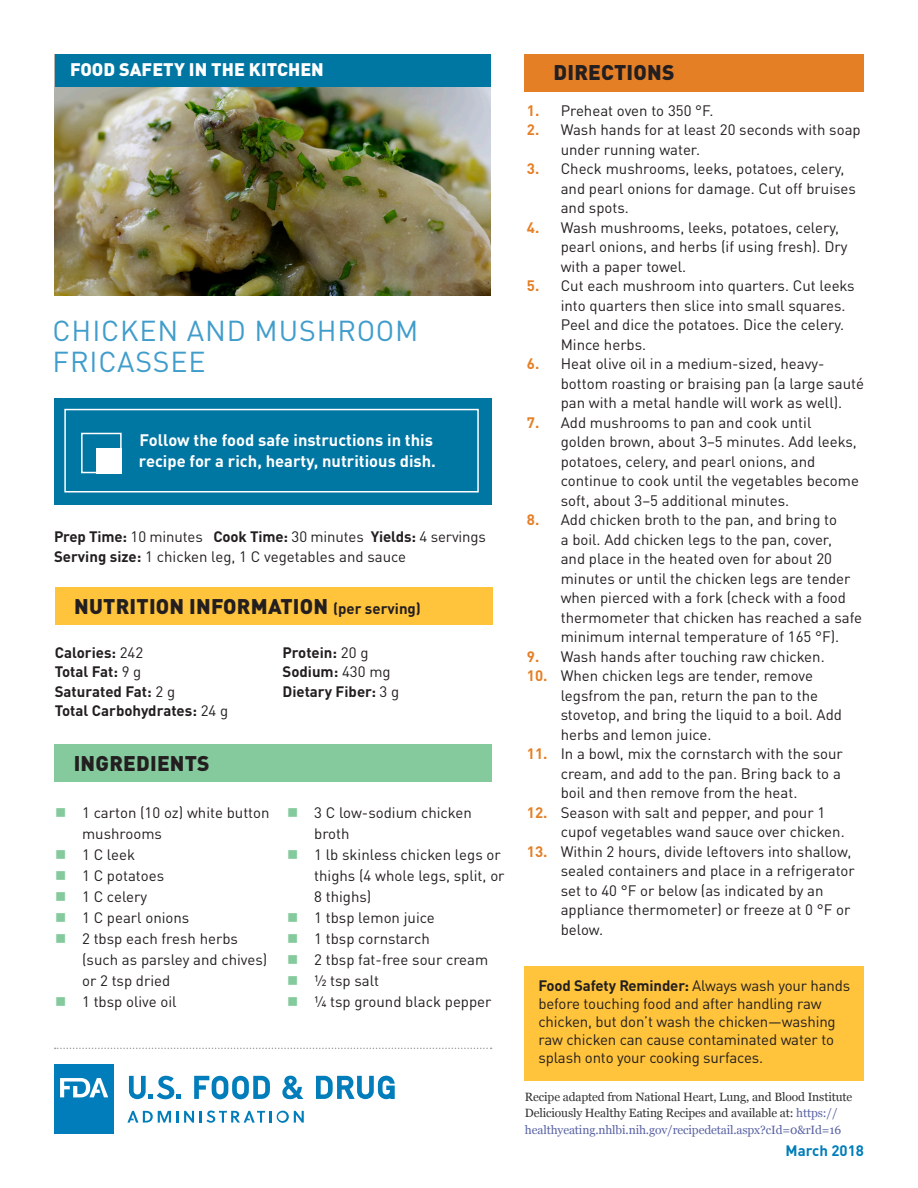
<style>
.page{position:relative;width:918px;height:1188px;background:#fff}
.page>*{position:absolute;margin:0;border:0;box-sizing:border-box;transform-origin:0 0}
.t1{font:28.5px/31.5px "DINOT";letter-spacing:.03em;color:#409dcb}
.t2{font:900 21px "DINOT";letter-spacing:.01em;color:#231f20}
.t3{font:900 18px "DINOT";color:#fff}
.t4{font:700 16.5px/21px "DINOT";color:#fff}
.t5{font:15px/19.5px "DINOT";color:#231f20}
.t6{font:700 15px "DINOT";color:#231f20}
.t7{font:700 15px "DINOT";color:#007dba}
.t8{font:12px/16.5px "Georgia";letter-spacing:-.01em;color:#333233}
.s1{font-weight:700}
.s2{font-weight:700;font-size:15px}
.s3{font-weight:400}
.s4{color:#85ca9d}
.s5{font-weight:700;color:#e57f26}
.s6{color:#5962a3}
</style>
<div class="page">
<div style="left:54px;top:399px;width:437px;height:106px;background:#0076a3"></div>
<img style="left:55px;top:54px;width:436px;height:241px">
<div style="left:54px;top:745px;width:438px;height:37px;background:#85ca9d"></div>
<div style="left:525px;top:54px;width:339px;height:37px;background:#e57f26"></div>
<div style="left:81px;top:433px;width:41px;height:40px;border:2px solid #fff"></div>
<div style="left:96px;top:448px;width:26px;height:25px;background:#fff"></div>
<div style="left:64px;top:409px;width:415px;height:84px;border:2px solid #fff"></div>
<div style="left:525px;top:966px;width:339px;height:115px;background:#ffc33c"></div>
<svg style="left:277px;top:1111px;width:27px;height:12px"></svg>
<svg style="left:127px;top:1111px;width:67px;height:12px"></svg>
<svg style="left:200px;top:1111px;width:71px;height:12px"></svg>
<svg style="left:194px;top:1076px;width:76px;height:23px"></svg>
<svg style="left:282px;top:1076px;width:22px;height:23px"></svg>
<svg style="left:316px;top:1075px;width:79px;height:24px"></svg>
<svg style="left:129px;top:1076px;width:52px;height:23px"></svg>
<div style="left:54px;top:1065px;width:59px;height:69px;background:#007dba"></div>
<svg style="left:60px;top:1078px;width:48px;height:19px"></svg>
<svg style="left:55px;top:1048px;width:437px;height:1px"></svg>
<div style="left:55px;top:54px;width:435px;height:32px;background:#0076a3"></div>
<div style="left:55px;top:588px;width:437px;height:37px;background:#ffc33c"></div>
<p class="t3" style="left:70px;top:57px;width:255px">FOOD SAFETY IN THE KITCHEN</p>
<p class="t1" style="left:53px;top:314px;width:367px">CHICKEN AND MUSHROOM<br>FRICASSEE</p>
<p class="t4" style="left:139px;top:429px;width:299px">Follow the food safe instructions in this recipe for a rich, hearty, nutritious dish.</p>
<p class="t5" style="left:54px;top:527px;width:434px"><span class="s1">Prep Time:</span> 10 minutes <span class="s1">Cook Time:</span> 30 minutes <span class="s1">Yields:</span> 4 servings<br><span class="s1">Serving size:</span> 1 chicken leg, 1 C vegetables and sauce</p>
<p class="t2" style="left:74px;top:592px;width:348px">NUTRITION INFORMATION <span class="s2">(per serving)</span></p>
<p class="t6" style="left:55px;top:642px;width:90px">Calories: <span class="s3">242</span></p>
<p class="t6" style="left:55px;top:662px;width:88px">Total Fat: <span class="s3">9 g</span></p>
<p class="t6" style="left:55px;top:681px;width:122px">Saturated Fat: <span class="s3">2 g</span></p>
<p class="t6" style="left:55px;top:701px;width:175px">Total Carbohydrates: <span class="s3">24 g</span></p>
<p class="t6" style="left:282px;top:642px;width:87px">Protein: <span class="s3">20 g</span></p>
<p class="t6" style="left:282px;top:662px;width:110px">Sodium: <span class="s3">430 mg</span></p>
<p class="t6" style="left:282px;top:681px;width:118px">Dietary Fiber: <span class="s3">3 g</span></p>
<p class="t2" style="left:74px;top:749px;width:138px">INGREDIENTS</p>
<p class="t5" style="left:82px;top:802px;width:189px;line-height:21px;text-indent:-27px"><span class="s4">■</span> 1 carton (10 oz) white button mushrooms</p>
<p class="t5" style="left:55px;top:844px;width:82px"><span class="s4">■</span> 1 C leek</p>
<p class="t5" style="left:55px;top:865px;width:111px"><span class="s4">■</span> 1 C potatoes</p>
<p class="t5" style="left:55px;top:886px;width:94px"><span class="s4">■</span> 1 C celery</p>
<p class="t5" style="left:55px;top:907px;width:136px"><span class="s4">■</span> 1 C pearl onions</p>
<p class="t5" style="left:82px;top:928px;width:187px;line-height:21px;text-indent:-27px"><span class="s4">■</span> 2 tbsp each fresh herbs (such as parsley and chives) or 2 tsp dried</p>
<p class="t5" style="left:55px;top:991px;width:123px"><span class="s4">■</span> 1 tbsp olive oil</p>
<p class="t5" style="left:314px;top:802px;width:159px;line-height:21px;text-indent:-27px"><span class="s4">■</span> 3 C low-sodium chicken broth</p>
<p class="t5" style="left:314px;top:844px;width:192px;line-height:21px;text-indent:-27px"><span class="s4">■</span> 1 lb skinless chicken legs or thighs (4 whole legs, split, or<br>8 thighs)</p>
<p class="t5" style="left:287px;top:907px;width:149px"><span class="s4">■</span> 1 tbsp lemon juice</p>
<p class="t5" style="left:287px;top:928px;width:144px"><span class="s4">■</span> 1 tbsp cornstarch</p>
<p class="t5" style="left:287px;top:949px;width:203px"><span class="s4">■</span> 2 tbsp fat-free sour cream</p>
<p class="t5" style="left:287px;top:970px;width:94px"><span class="s4">■</span> ½ tsp salt</p>
<p class="t5" style="left:287px;top:991px;width:206px"><span class="s4">■</span> ¼ tsp ground black pepper</p>
<p class="t2" style="left:554px;top:58px;width:122px">DIRECTIONS</p>
<p class="t5" style="left:527px;top:100px;width:188px"><span class="s5">1.</span> Preheat oven to 350 °F.</p>
<p class="t5" style="left:561px;top:120px;width:302px;text-indent:-34px"><span class="s5">2.</span> Wash hands for at least 20 seconds with soap under running water.</p>
<p class="t5" style="left:561px;top:159px;width:297px;text-indent:-34px"><span class="s5">3.</span> Check mushrooms, leeks, potatoes, celery, and pearl onions for damage. Cut off bruises and spots.</p>
<p class="t5" style="left:561px;top:217px;width:288px;text-indent:-34px"><span class="s5">4.</span> Wash mushrooms, leeks, potatoes, celery, pearl onions, and herbs (if using fresh). Dry with a paper towel.</p>
<p class="t5" style="left:561px;top:276px;width:295px;text-indent:-34px"><span class="s5">5.</span> Cut each mushroom into quarters. Cut leeks into quarters then slice into small squares.<br>Peel and dice the potatoes. Dice the celery.<br>Mince herbs.</p>
<p class="t5" style="left:561px;top:354px;width:305px;text-indent:-34px"><span class="s5">6.</span> Heat olive oil in a medium-sized, heavy&shy;bottom roasting or braising pan (a large sauté pan with a metal handle will work as well).</p>
<p class="t5" style="left:561px;top:412px;width:300px;text-indent:-34px"><span class="s5">7.</span> Add mushrooms to pan and cook until golden brown, about 3–5 minutes. Add leeks, potatoes, celery, and pearl onions, and continue to cook until the vegetables become soft, about 3–5 additional minutes.</p>
<p class="t5" style="left:561px;top:510px;width:303px;text-indent:-34px"><span class="s5">8.</span> Add chicken broth to the pan, and bring to<br>a boil. Add chicken legs to the pan, cover,<br>and place in the heated oven for about 20 minutes or until the chicken legs are tender when pierced with a fork (check with a food thermometer that chicken has reached a safe minimum internal temperature of 165 °F).</p>
<p class="t5" style="left:527px;top:646px;width:299px"><span class="s5">9.</span> Wash hands after touching raw chicken.</p>
<p class="t5" style="left:561px;top:666px;width:283px;text-indent:-34px"><span class="s5">10.</span> When chicken legs are tender, remove legsfrom the pan, return the pan to the stovetop, and bring the liquid to a boil. Add herbs and lemon juice.</p>
<p class="t5" style="left:561px;top:744px;width:284px;text-indent:-34px"><span class="s5">11.</span> In a bowl, mix the cornstarch with the sour cream, and add to the pan. Bring back to a boil and then remove from the heat.</p>
<p class="t5" style="left:561px;top:802px;width:286px;text-indent:-34px"><span class="s5">12.</span> Season with salt and pepper, and pour 1 cupof vegetables wand sauce over chicken.</p>
<p class="t5" style="left:561px;top:841px;width:296px;text-indent:-34px"><span class="s5">13.</span> Within 2 hours, divide leftovers into shallow, sealed containers and place in a refrigerator set to 40 °F or below (as indicated by an appliance thermometer) or freeze at 0 °F or below.</p>
<p class="t5" style="left:538px;top:977px;width:313px;line-height:18px"><span class="s1">Food Safety Reminder:</span> Always wash your hands before touching food and after handling raw chicken, but don’t wash the chicken—washing raw chicken can cause contaminated water to splash onto your cooking surfaces.</p>
<p class="t8" style="left:525px;top:1088px;width:329px">Recipe adapted from National Heart, Lung, and Blood Institute<br>Deliciously Healthy Eating Recipes and available at: <span class="s6">https:// healthyeating.nhlbi.nih.gov/recipedetail.aspx?cId=0&amp;rId=16</span></p>
<p class="t7" style="left:786px;top:1141px;width:80px">March 2018</p>
</div>
